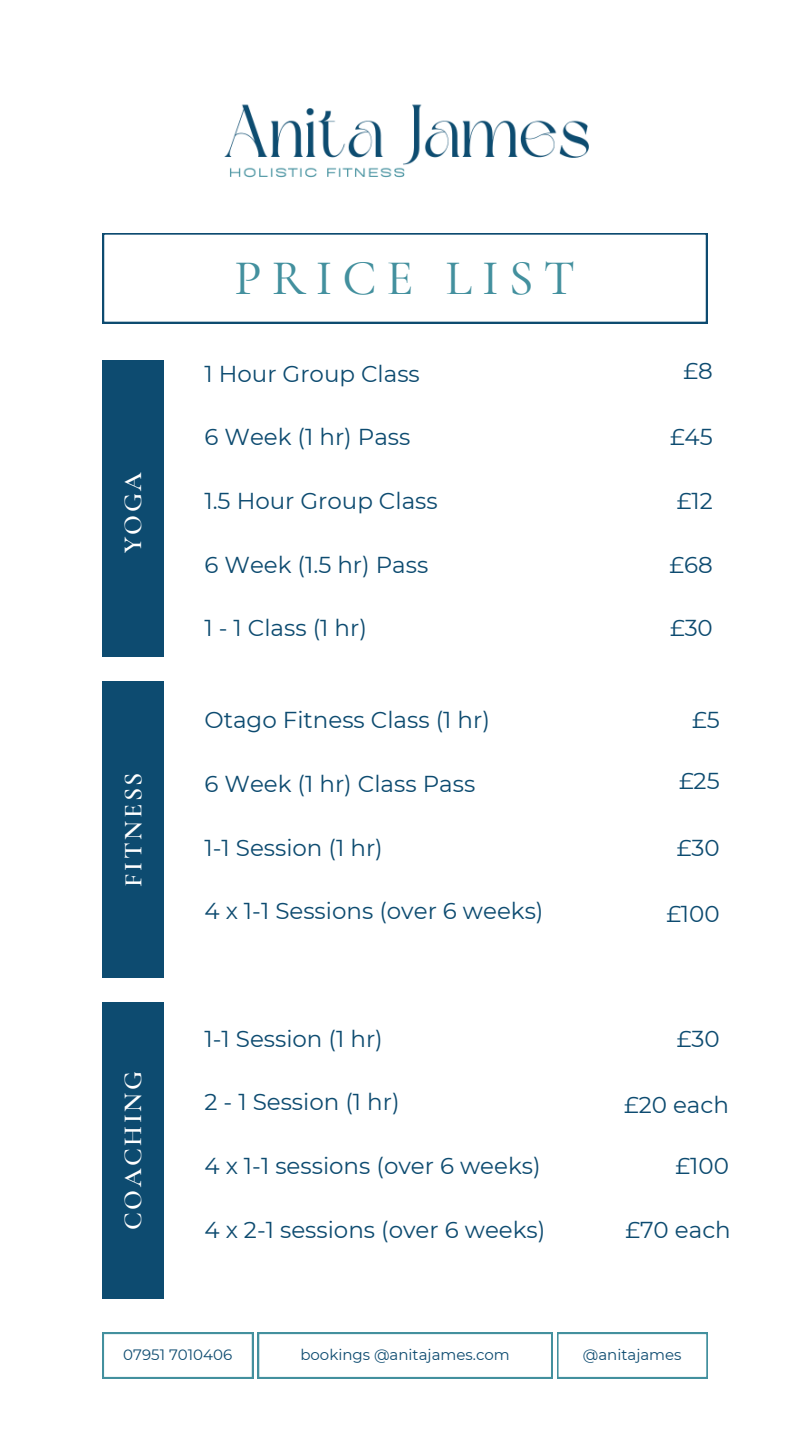
<style>
.page{position:relative;width:810px;height:1440px;background:#fff}
.page>*{position:absolute;margin:0;border:0;box-sizing:border-box;transform-origin:0 0}
.t1{font:500 50px "Cormorant Garamond";letter-spacing:.2em;color:#43909e}
.t2{font:600 26px "Cormorant Garamond";letter-spacing:.1em;color:#fff}
.t3{font:23px "Montserrat";color:#0d4b70}
.t4{font:15px "Montserrat";color:#0d4b70}
</style>
<div class="page">
<svg style="left:103px;top:233px;width:604px;height:90px"></svg>
<div style="left:103px;top:360px;width:61px;height:297px;background:#0d4b70"></div>
<div style="left:103px;top:681px;width:61px;height:297px;background:#0d4b70"></div>
<div style="left:103px;top:1003px;width:61px;height:296px;background:#0d4b70"></div>
<svg style="left:103px;top:1333px;width:605px;height:45px"></svg>
<img style="left:224px;top:104px;width:365px;height:74px">
<p class="t2" style="left:117px;top:553px;width:83px;rotate:-90deg">YOGA</p>
<p class="t2" style="left:117px;top:887px;width:116px;rotate:-90deg">FITNESS</p>
<p class="t2" style="left:117px;top:1230px;width:160px;rotate:-90deg">COACHING</p>
<p class="t1" style="left:235px;top:247px;width:342px">PRICE LIST</p>
<p class="t3" style="left:204px;top:359px;width:217px">1 Hour Group Class</p>
<p class="t3" style="left:684px;top:356px;width:31px">£8</p>
<p class="t3" style="left:204px;top:423px;width:208px">6 Week (1 hr) Pass</p>
<p class="t3" style="left:670px;top:423px;width:44px">£45</p>
<p class="t3" style="left:204px;top:487px;width:235px">1.5 Hour Group Class</p>
<p class="t3" style="left:677px;top:487px;width:38px">£12</p>
<p class="t3" style="left:204px;top:550px;width:225px">6 Week (1.5 hr) Pass</p>
<p class="t3" style="left:670px;top:550px;width:45px">£68</p>
<p class="t3" style="left:204px;top:614px;width:164px">1 - 1 Class (1 hr)</p>
<p class="t3" style="left:670px;top:614px;width:44px">£30</p>
<p class="t3" style="left:204px;top:706px;width:287px">Otago Fitness Class (1 hr)</p>
<p class="t3" style="left:692px;top:706px;width:29px">£5</p>
<p class="t3" style="left:204px;top:770px;width:272px">6 Week (1 hr) Class Pass</p>
<p class="t3" style="left:679px;top:767px;width:42px">£25</p>
<p class="t3" style="left:204px;top:833px;width:180px">1-1 Session (1 hr)</p>
<p class="t3" style="left:677px;top:833px;width:44px">£30</p>
<p class="t3" style="left:204px;top:897px;width:341px">4 x 1-1 Sessions (over 6 weeks)</p>
<p class="t3" style="left:666px;top:900px;width:55px">£100</p>
<p class="t3" style="left:204px;top:1024px;width:180px">1-1 Session (1 hr)</p>
<p class="t3" style="left:677px;top:1024px;width:44px">£30</p>
<p class="t3" style="left:204px;top:1088px;width:197px">2 - 1 Session (1 hr)</p>
<p class="t3" style="left:624px;top:1091px;width:106px">£20 each</p>
<p class="t3" style="left:204px;top:1152px;width:338px">4 x 1-1 sessions (over 6 weeks)</p>
<p class="t3" style="left:676px;top:1152px;width:55px">£100</p>
<p class="t3" style="left:204px;top:1215px;width:342px">4 x 2-1 sessions (over 6 weeks)</p>
<p class="t3" style="left:625px;top:1215px;width:107px">£70 each</p>
<p class="t4" style="left:123px;top:1346px;width:110px">07951 7010406</p>
<p class="t4" style="left:300px;top:1346px;width:211px">bookings @anitajames.com</p>
<p class="t4" style="left:583px;top:1346px;width:100px">@anitajames</p>
</div>
